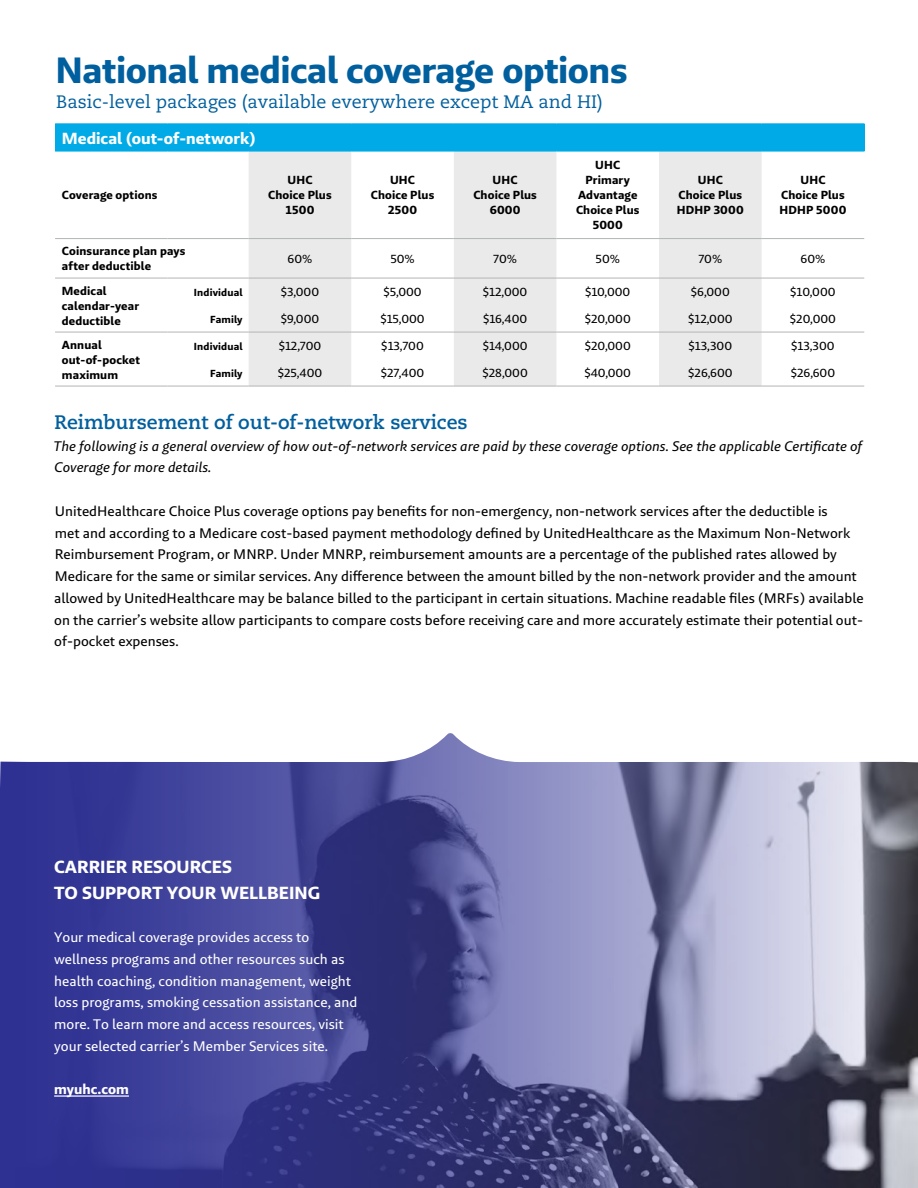
<style>
.page{position:relative;width:918px;height:1188px;background:#fff}
.page>*{position:absolute;margin:0;border:0;box-sizing:border-box;transform-origin:0 0}
.t1{font:37.5px "Brando Sans Bold LF";letter-spacing:-.015em;color:#005f9e}
.t2{font:700 19.5px "Caecilia LT Std";color:#005f9e}
.t3{font:18px "Caecilia LT Std";color:#005f9e}
.t4{font:18px/25.5px "Brando Sans Bold LF";color:#fff}
.t5{font:16.5px "Brando Sans Bold LF";color:#fff}
.t6{font:14.25px/21.8px "Brando Sans Text LF";color:#000}
.t7{font:14.25px/21.8px "Brando Sans Text LF";color:#fff}
.t8{font:14.25px/21.8px "Brando Sans Text Italic LF";color:#000}
.t9{font:14.25px "Brando Sans Bold LF";color:#fff}
.t10{font:12px/15px "Brando Sans Bold LF";letter-spacing:.01em;color:#000;text-align:center}
.t11{font:12px "Brando Sans Text LF";color:#000}
.t12{font:10.5px "Brando Sans Bold LF";letter-spacing:.015em;color:#000}
</style>
<div class="page">
<div style="left:55px;top:124px;width:809px;height:27px;background:#00aae7"></div>
<svg style="left:249px;top:152px;width:513px;height:234px;fill:#eaeaea"></svg>
<svg style="left:864px;top:124px;width:1px;height:26px"></svg>
<hr style="left:55px;top:150px;width:112px;height:2px;background:#00aae7">
<hr style="left:167px;top:150px;width:82px;height:2px;background:#00aae7">
<hr style="left:249px;top:150px;width:102px;height:2px;background:#00aae7">
<hr style="left:351px;top:150px;width:103px;height:2px;background:#00aae7">
<hr style="left:454px;top:150px;width:102px;height:2px;background:#00aae7">
<hr style="left:556px;top:150px;width:103px;height:2px;background:#00aae7">
<hr style="left:659px;top:150px;width:103px;height:2px;background:#00aae7">
<hr style="left:762px;top:150px;width:103px;height:2px;background:#00aae7">
<hr style="left:55px;top:238px;width:112px;height:1px;background:#b2b5b6">
<hr style="left:167px;top:238px;width:82px;height:1px;background:#b2b5b6">
<hr style="left:249px;top:238px;width:102px;height:1px;background:#b2b5b6">
<hr style="left:351px;top:238px;width:103px;height:1px;background:#b2b5b6">
<hr style="left:454px;top:238px;width:102px;height:1px;background:#b2b5b6">
<hr style="left:556px;top:238px;width:103px;height:1px;background:#b2b5b6">
<hr style="left:659px;top:238px;width:103px;height:1px;background:#b2b5b6">
<hr style="left:762px;top:238px;width:102px;height:1px;background:#b2b5b6">
<hr style="left:55px;top:278px;width:112px;height:1px;background:#b2b5b6">
<hr style="left:167px;top:278px;width:82px;height:1px;background:#b2b5b6">
<hr style="left:249px;top:278px;width:102px;height:1px;background:#b2b5b6">
<hr style="left:351px;top:278px;width:103px;height:1px;background:#b2b5b6">
<hr style="left:454px;top:278px;width:102px;height:1px;background:#b2b5b6">
<hr style="left:556px;top:278px;width:103px;height:1px;background:#b2b5b6">
<hr style="left:659px;top:278px;width:103px;height:1px;background:#b2b5b6">
<hr style="left:762px;top:278px;width:102px;height:1px;background:#b2b5b6">
<hr style="left:55px;top:332px;width:112px;height:1px;background:#b2b5b6">
<hr style="left:167px;top:332px;width:82px;height:1px;background:#b2b5b6">
<hr style="left:249px;top:332px;width:102px;height:1px;background:#b2b5b6">
<hr style="left:351px;top:332px;width:103px;height:1px;background:#b2b5b6">
<hr style="left:454px;top:332px;width:102px;height:1px;background:#b2b5b6">
<hr style="left:556px;top:332px;width:103px;height:1px;background:#b2b5b6">
<hr style="left:659px;top:332px;width:103px;height:1px;background:#b2b5b6">
<hr style="left:762px;top:332px;width:102px;height:1px;background:#b2b5b6">
<hr style="left:55px;top:386px;width:112px;height:1px;background:#b2b5b6">
<hr style="left:167px;top:386px;width:82px;height:1px;background:#b2b5b6">
<hr style="left:249px;top:386px;width:102px;height:1px;background:#b2b5b6">
<hr style="left:351px;top:386px;width:103px;height:1px;background:#b2b5b6">
<hr style="left:454px;top:386px;width:102px;height:1px;background:#b2b5b6">
<hr style="left:556px;top:386px;width:103px;height:1px;background:#b2b5b6">
<hr style="left:659px;top:386px;width:103px;height:1px;background:#b2b5b6">
<hr style="left:762px;top:386px;width:102px;height:1px;background:#b2b5b6">
<svg style="left:0;top:733px;width:918px;height:455px;background:#686aa1"></svg>
<hr style="left:54px;top:1095px;width:75px;height:2px;background:#fff">
<h1 class="t1" style="left:55px;top:46px;width:574px">National medical coverage options</h1>
<p class="t3" style="left:56px;top:91px;width:548px">Basic-level packages (available everywhere except MA and HI)</p>
<p class="t5" style="left:62px;top:128px;width:195px">Medical (out-of-network)</p>
<p class="t10" style="left:62px;top:188px;width:97px">Coverage options</p>
<p class="t10" style="left:268px;top:173px;width:65px">UHC<br>Choice Plus<br>1500</p>
<p class="t10" style="left:371px;top:173px;width:65px">UHC<br>Choice Plus<br>2500</p>
<p class="t10" style="left:473px;top:173px;width:65px">UHC<br>Choice Plus<br>6000</p>
<p class="t10" style="left:576px;top:158px;width:65px">UHC<br>Primary<br>Advantage<br>Choice Plus<br>5000</p>
<p class="t10" style="left:677px;top:173px;width:68px">UHC<br>Choice Plus<br>HDHP 3000</p>
<p class="t10" style="left:780px;top:173px;width:68px">UHC<br>Choice Plus<br>HDHP 5000</p>
<p class="t10" style="left:62px;top:244px;width:125px;text-align:left">Coinsurance plan pays after deductible</p>
<p class="t11" style="left:288px;top:252px;width:26px">60%</p>
<p class="t11" style="left:390px;top:252px;width:26px">50%</p>
<p class="t11" style="left:493px;top:252px;width:25px">70%</p>
<p class="t11" style="left:596px;top:252px;width:26px">50%</p>
<p class="t11" style="left:699px;top:252px;width:25px">70%</p>
<p class="t11" style="left:801px;top:252px;width:26px">60%</p>
<p class="t10" style="left:62px;top:283px;width:79px;text-align:left">Medical calendar-year deductible</p>
<p class="t12" style="left:194px;top:285px;width:50px">Individual</p>
<p class="t11" style="left:281px;top:285px;width:40px">$3,000</p>
<p class="t11" style="left:383px;top:285px;width:40px">$5,000</p>
<p class="t11" style="left:483px;top:285px;width:46px">$12,000</p>
<p class="t11" style="left:585px;top:285px;width:47px">$10,000</p>
<p class="t11" style="left:691px;top:285px;width:40px">$6,000</p>
<p class="t11" style="left:790px;top:285px;width:47px">$10,000</p>
<p class="t12" style="left:210px;top:312px;width:34px">Family</p>
<p class="t11" style="left:281px;top:312px;width:40px">$9,000</p>
<p class="t11" style="left:380px;top:312px;width:46px">$15,000</p>
<p class="t11" style="left:483px;top:312px;width:46px">$16,400</p>
<p class="t11" style="left:585px;top:312px;width:48px">$20,000</p>
<p class="t11" style="left:688px;top:312px;width:46px">$12,000</p>
<p class="t11" style="left:790px;top:312px;width:48px">$20,000</p>
<p class="t10" style="left:62px;top:337px;width:80px;text-align:left">Annual out-of-pocket maximum</p>
<p class="t12" style="left:194px;top:339px;width:50px">Individual</p>
<p class="t11" style="left:279px;top:339px;width:44px">$12,700</p>
<p class="t11" style="left:381px;top:339px;width:44px">$13,700</p>
<p class="t11" style="left:483px;top:339px;width:46px">$14,000</p>
<p class="t11" style="left:585px;top:339px;width:48px">$20,000</p>
<p class="t11" style="left:689px;top:339px;width:45px">$13,300</p>
<p class="t11" style="left:791px;top:339px;width:45px">$13,300</p>
<p class="t12" style="left:210px;top:366px;width:34px">Family</p>
<p class="t11" style="left:278px;top:366px;width:46px">$25,400</p>
<p class="t11" style="left:381px;top:366px;width:45px">$27,400</p>
<p class="t11" style="left:482px;top:366px;width:47px">$28,000</p>
<p class="t11" style="left:584px;top:366px;width:48px">$40,000</p>
<p class="t11" style="left:688px;top:366px;width:46px">$26,600</p>
<p class="t11" style="left:791px;top:366px;width:46px">$26,600</p>
<h2 class="t2" style="left:54px;top:411px;width:415px">Reimbursement of out-of-network services</h2>
<p class="t8" style="left:54px;top:435px;width:810px">The following is a general overview of how out-of-network services are paid by these coverage options. See the applicable Certificate of<br>Coverage for more details.</p>
<p class="t6" style="left:54px;top:500px;width:811px">UnitedHealthcare Choice Plus coverage options pay benefits for non-emergency, non-network services after the deductible is<br>met and according to a Medicare cost-based payment methodology defined by UnitedHealthcare as the Maximum Non-Network Reimbursement Program, or MNRP. Under MNRP, reimbursement amounts are a percentage of the published rates allowed by Medicare for the same or similar services. Any difference between the amount billed by the non-network provider and the amount allowed by UnitedHealthcare may be balance billed to the participant in certain situations. Machine readable files (MRFs) available on the carrier’s website allow participants to compare costs before receiving care and more accurately estimate their potential out&shy;of-pocket expenses.</p>
<p class="t4" style="left:54px;top:854px;width:268px">CARRIER RESOURCES<br>TO SUPPORT YOUR WELLBEING</p>
<p class="t7" style="left:54px;top:926px;width:305px">Your medical coverage provides access to wellness programs and other resources such as health coaching, condition management, weight loss programs, smoking cessation assistance, and more. To learn more and access resources, visit your selected carrier’s Member Services site.</p>
<p class="t9" style="left:54px;top:1081px;width:76px">myuhc.com</p>
</div>
